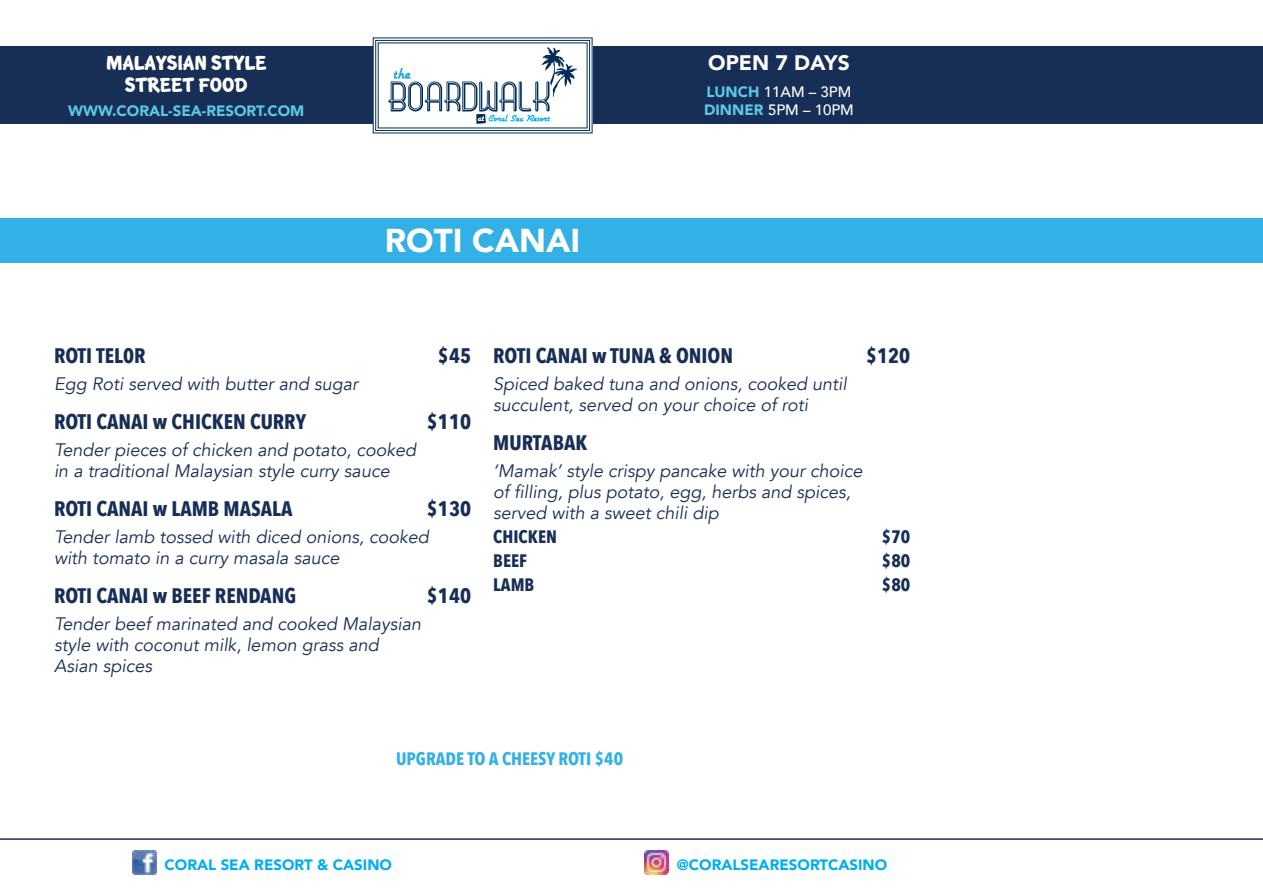
<style>
.page{position:relative;width:1263px;height:893px;background:#fff}
.page>*{position:absolute;margin:0;border:0;box-sizing:border-box;transform-origin:0 0}
.t1{font:900 33px "Avenir";color:#fff}
.t2{font:700 21px "Avenir Next Condensed";color:#172e56}
.t3{font:21px/21.6px "KTF Roadbrush";color:#fff;text-align:center}
.t4{font:900 21px "Avenir";color:#fff}
.t5{font:italic 18px/21px "Avenir";color:#172e56}
.t6{font:700 18px "Avenir Next Condensed";color:#172e56}
.t7{font:700 18px "Avenir Next Condensed";color:#33b0e5}
.t8{font:900 15px "Avenir";color:#00aeef}
.t9{font:500 15px/18px "Avenir";color:#fff}
.t10{font:900 15px "Avenir";color:#59c9e6}
.s1{font-weight:900;color:#59c9e6}
</style>
<div class="page">
<div style="left:0;top:47px;width:1263px;height:77px;background:#172e56"></div>
<svg style="left:372px;top:37px;width:221px;height:97px"></svg>
<hr style="left:0;top:838px;width:1263px;height:2px;background:#172e56">
<img style="left:644px;top:850px;width:24px;height:24px">
<img style="left:132px;top:850px;width:24px;height:24px">
<div style="left:0;top:218px;width:1263px;height:45px;background:#33b0e5"></div>
<p class="t3" style="left:106px;top:52px;width:162px">MALAYSIAN STYLE<br>STREET FOOD</p>
<p class="t10" style="left:68px;top:98px;width:238px">WWW.CORAL-SEA-RESORT.COM</p>
<h1 class="t1" style="left:385px;top:212px;width:197px">ROTI CANAI</h1>
<p class="t4" style="left:708px;top:45px;width:143px">OPEN 7 DAYS</p>
<p class="t9" style="left:704px;top:82px;width:151px"><span class="s1">LUNCH</span> 11AM – 3PM<br><span class="s1">DINNER</span> 5PM – 10PM</p>
<p class="t2" style="left:54px;top:342px;width:93px">ROTI TEL0R</p>
<p class="t2" style="left:438px;top:342px;width:35px">$45</p>
<p class="t5" style="left:54px;top:373px;width:306px">Egg Roti served with butter and sugar</p>
<p class="t2" style="left:54px;top:408px;width:253px">ROTI CANAI w CHICKEN CURRY</p>
<p class="t2" style="left:427px;top:408px;width:46px">$110</p>
<p class="t5" style="left:54px;top:439px;width:364px">Tender pieces of chicken and potato, cooked in a traditional Malaysian style curry sauce</p>
<p class="t2" style="left:54px;top:495px;width:240px">ROTI CANAI w LAMB MASALA</p>
<p class="t2" style="left:427px;top:495px;width:46px">$130</p>
<p class="t5" style="left:54px;top:526px;width:376px">Tender lamb tossed with diced onions, cooked with tomato in a curry masala sauce</p>
<p class="t2" style="left:54px;top:582px;width:244px">ROTI CANAI w BEEF RENDANG</p>
<p class="t2" style="left:427px;top:582px;width:46px">$140</p>
<p class="t5" style="left:54px;top:613px;width:369px">Tender beef marinated and cooked Malaysian style with coconut milk, lemon grass and<br>Asian spices</p>
<p class="t2" style="left:493px;top:342px;width:241px">ROTI CANAI w TUNA &amp; ONION</p>
<p class="t2" style="left:866px;top:342px;width:46px">$120</p>
<p class="t5" style="left:493px;top:373px;width:355px">Spiced baked tuna and onions, cooked until succulent, served on your choice of roti</p>
<p class="t2" style="left:493px;top:429px;width:96px">MURTABAK</p>
<p class="t5" style="left:493px;top:460px;width:371px">‘Mamak’ style crispy pancake with your choice of filling, plus potato, egg, herbs and spices, served with a sweet chili dip</p>
<p class="t6" style="left:493px;top:525px;width:65px">CHICKEN</p>
<p class="t6" style="left:882px;top:525px;width:30px">$70</p>
<p class="t6" style="left:493px;top:549px;width:35px">BEEF</p>
<p class="t6" style="left:882px;top:549px;width:30px">$80</p>
<p class="t6" style="left:493px;top:573px;width:43px">LAMB</p>
<p class="t6" style="left:882px;top:573px;width:30px">$80</p>
<p class="t7" style="left:396px;top:748px;width:229px">UPGRADE TO A CHEESY ROTI $40</p>
<p class="t8" style="left:165px;top:852px;width:229px">CORAL SEA RESORT &amp; CASINO</p>
<p class="t8" style="left:677px;top:852px;width:212px">@CORALSEARESORTCASINO</p>
</div>
